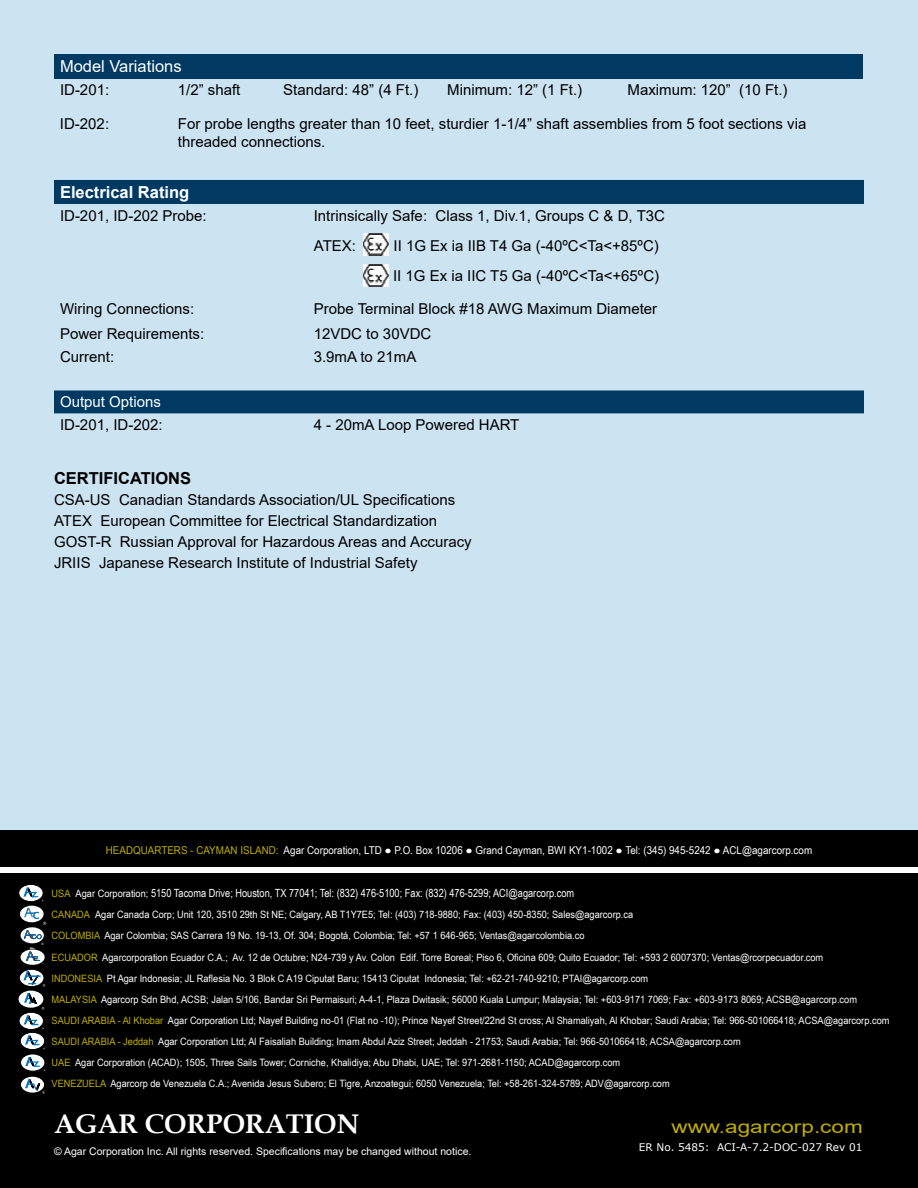
<style>
.page{position:relative;width:918px;height:1188px;background:#fff}
.page>*{position:absolute;margin:0;border:0;box-sizing:border-box;transform-origin:0 0}
.t1{font:700 27px "Book Antiqua";color:#fff}
.t2{font:18px "Arial";color:#c0ae00;scale:1.25 1}
.t3{font:700 16.5px "Arial";color:#fff}
.t4{font:16.5px "Arial";color:#fff}
.t5{font:700 16.5px "Arial";color:#000}
.t6{font:15px/21px "Arial";color:#000}
.t7{font:15px "Arial";color:#fff}
.t8{font:11.25px "Arial Narrow";color:#fff}
.t9{font:10.8px "Arial Narrow";color:#fff;scale:1.11 1}
.t10{font:10.5px "Arial";color:#fff}
.t11{font:10.5px "Verdana";color:#fff}
.t12{font:10.2px/21.1px "Arial Narrow";color:#fff;scale:1.11 1}
.t13{font:3px "Arial";color:#fff}
.s1{color:#c0ae00}
.s2{font-size:10.2px;color:#c0ae00}
.s3{font-size:10.2px}
</style>
<div class="page">
<div style="left:0;top:0;width:918px;height:966px;background:#cce3f2"></div>
<div style="left:0;top:830px;width:918px;height:358px;background:#000"></div>
<div style="left:0;top:867px;width:918px;height:6px;background:#fff"></div>
<svg style="left:20px;top:1076px;width:25px;height:17px"></svg>
<div style="left:20px;top:1075px;width:25px;height:19px;border:1px solid #000;border-radius:50%"></div>
<svg style="left:25px;top:1079px;width:20px;height:15px"></svg>
<svg style="left:18px;top:990px;width:26px;height:18px"></svg>
<div style="left:17px;top:989px;width:28px;height:20px;border:1px solid #000;border-radius:50%"></div>
<svg style="left:21px;top:1054px;width:24px;height:17px"></svg>
<div style="left:20px;top:1053px;width:25px;height:19px;border:1px solid #000;border-radius:50%"></div>
<svg style="left:26px;top:1057px;width:19px;height:14px"></svg>
<svg style="left:20px;top:1032px;width:25px;height:18px"></svg>
<div style="left:20px;top:1032px;width:25px;height:18px;border:1px solid #000;border-radius:50%"></div>
<svg style="left:25px;top:1036px;width:20px;height:13px"></svg>
<svg style="left:19px;top:1012px;width:24px;height:18px"></svg>
<div style="left:19px;top:1012px;width:25px;height:18px;border:1px solid #000;border-radius:50%"></div>
<svg style="left:24px;top:993px;width:20px;height:36px"></svg>
<svg style="left:19px;top:884px;width:24px;height:18px"></svg>
<div style="left:18px;top:884px;width:26px;height:18px;border:1px solid #000;border-radius:50%"></div>
<svg style="left:18px;top:888px;width:28px;height:99px"></svg>
<div style="left:54px;top:54px;width:808px;height:24px;background:#003a63"></div>
<svg style="left:54px;top:180px;width:810px;height:233px"></svg>
<img style="left:363px;top:233px;width:25px;height:22px">
<img style="left:363px;top:264px;width:25px;height:23px">
<h3 class="t4" style="left:60px;top:55px;width:123px">Model Variations</h3>
<h3 class="t6" style="left:60px;top:79px;width:51px">ID-201:</h3>
<h3 class="t6" style="left:178px;top:79px;width:64px">1/2” shaft</h3>
<h3 class="t6" style="left:283px;top:79px;width:137px">Standard: 48” (4 Ft.)</h3>
<h3 class="t6" style="left:447px;top:79px;width:137px">Minimum: 12” (1 Ft.)</h3>
<h3 class="t6" style="left:628px;top:79px;width:162px">Maximum: 120” (10 Ft.)</h3>
<h3 class="t6" style="left:60px;top:113px;width:51px">ID-202:</h3>
<h3 class="t6" style="left:178px;top:115px;width:630px;line-height:18px">For probe lengths greater than 10 feet, sturdier 1-1/4” shaft assemblies from 5 foot sections via threaded connections.</h3>
<h3 class="t3" style="left:60px;top:181px;width:131px">Electrical Rating</h3>
<h3 class="t6" style="left:60px;top:205px;width:148px">ID-201, ID-202 Probe:</h3>
<h3 class="t6" style="left:314px;top:201px;width:353px;line-height:30px">Intrinsically Safe: Class 1, Div.1, Groups C &amp; D, T3C<br>ATEX:</h3>
<h3 class="t6" style="left:393px;top:231px;width:268px;line-height:30px">II 1G Ex ia IIB T4 Ga (-40ºC&lt;Ta&lt;+85ºC)<br>II 1G Ex ia IIC T5 Ga (-40ºC&lt;Ta&lt;+65ºC)</h3>
<h3 class="t6" style="left:60px;top:298px;width:136px">Wiring Connections:</h3>
<h3 class="t6" style="left:314px;top:298px;width:345px">Probe Terminal Block #18 AWG Maximum Diameter</h3>
<h3 class="t6" style="left:60px;top:323px;width:146px">Power Requirements:</h3>
<h3 class="t6" style="left:314px;top:323px;width:119px">12VDC to 30VDC</h3>
<h3 class="t6" style="left:60px;top:346px;width:56px">Current:</h3>
<h3 class="t6" style="left:314px;top:346px;width:104px">3.9mA to 21mA</h3>
<h3 class="t7" style="left:60px;top:392px;width:102px">Output Options</h3>
<h3 class="t6" style="left:60px;top:414px;width:104px">ID-201, ID-202:</h3>
<h3 class="t6" style="left:314px;top:414px;width:207px">4 - 20mA Loop Powered HART</h3>
<h3 class="t5" style="left:54px;top:467px;width:139px">CERTIFICATIONS</h3>
<h3 class="t6" style="left:54px;top:489px;width:419px">CSA-US Canadian Standards Association/UL Specifications ATEX European Committee for Electrical Standardization GOST-R Russian Approval for Hazardous Areas and Accuracy JRIIS Japanese Research Institute of Industrial Safety</h3>
<p class="t9" style="left:106px;top:843px;width:638px"><span class="s1">HEADQUARTERS - CAYMAN ISLAND:</span> Agar Corporation, LTD ● P.O. Box 10206 ● Grand Cayman, BWI KY1-1002 ● Tel: (345) 945-5242 ● ACL@agarcorp.com</p>
<p class="t8" style="left:52px;top:885px;width:524px"><span class="s2">USA</span> <span class="s3">Agar Corporation;</span> 5150 Tacoma Drive; Houston, TX 77041; Tel: (832) 476-5100; Fax: (832) 476-5299; ACI@agarcorp.com</p>
<p class="t12" style="left:52px;top:904px;width:756px"><span class="s1">CANADA</span> Agar Canada Corp; Unit 120, 3510 29th St NE; Calgary, AB T1Y7E5; Tel: (403) 718-9880; Fax: (403) 450-8350; Sales@agarcorp.ca<br><span class="s1">COLOMBIA</span> Agar Colombia; SAS Carrera 19 No. 19-13, Of. 304; Bogotá, Colombia; Tel: +57 1 646-965; Ventas@agarcolombia.co<br><span class="s1">ECUADOR</span> Agarcorporation Ecuador C.A.; Av. 12 de Octubre; N24-739 y Av. Colon Edif. Torre Boreal; Piso 6, Oficina 609; Quito Ecuador; Tel: +593 2 6007370; Ventas@rcorpecuador.com<br><span class="s1">INDONESIA</span> Pt Agar Indonesia; JL Raflesia No. 3 Blok C A19 Ciputat Baru; 15413 Ciputat Indonesia; Tel: +62-21-740-9210; PTAI@agarcorp.com<br><span class="s1">MALAYSIA</span> Agarcorp Sdn Bhd, ACSB; Jalan 5/106, Bandar Sri Permaisuri; A-4-1, Plaza Dwitasik; 56000 Kuala Lumpur; Malaysia; Tel: +603-9171 7069; Fax: +603-9173 8069; ACSB@agarcorp.com<br><span class="s1">SAUDI ARABIA - Al Khobar</span> Agar Corporation Ltd; Nayef Building no-01 (Flat no -10); Prince Nayef Street/22nd St cross; Al Shamaliyah, Al Khobar; Saudi Arabia; Tel: 966-501066418; ACSA@agarcorp.com <span class="s1">SAUDI ARABIA - Jeddah</span> Agar Corporation Ltd; Al Faisaliah Building; Imam Abdul Aziz Street; Jeddah - 21753; Saudi Arabia; Tel: 966-501066418; ACSA@agarcorp.com<br><span class="s1">UAE</span> Agar Corporation (ACAD); 1505, Three Sails Tower; Corniche, Khalidiya; Abu Dhabi, UAE; Tel: 971-2681-1150; ACAD@agarcorp.com<br><span class="s1">VENEZUELA</span> Agarcorp de Venezuela C.A.; Avenida Jesus Subero; El Tigre, Anzoategui; 6050 Venezuela; Tel: +58-261-324-5789; ADV@agarcorp.com</p>
<p class="t13" style="left:41px;top:942px;width:4px">®</p>
<h1 class="t1" style="left:54px;top:1106px;width:307px">AGAR CORPORATION</h1>
<h2 class="t2" style="left:671px;top:1115px;width:155px">www.agarcorp.com</h2>
<p class="t10" style="left:54px;top:1144px;width:419px">© Agar Corporation Inc. All rights reserved. Specifications may be changed without notice.</p>
<p class="t11" style="left:639px;top:1140px;width:225px">ER No. 5485: ACI-A-7.2-DOC-027 Rev 01</p>
</div>
